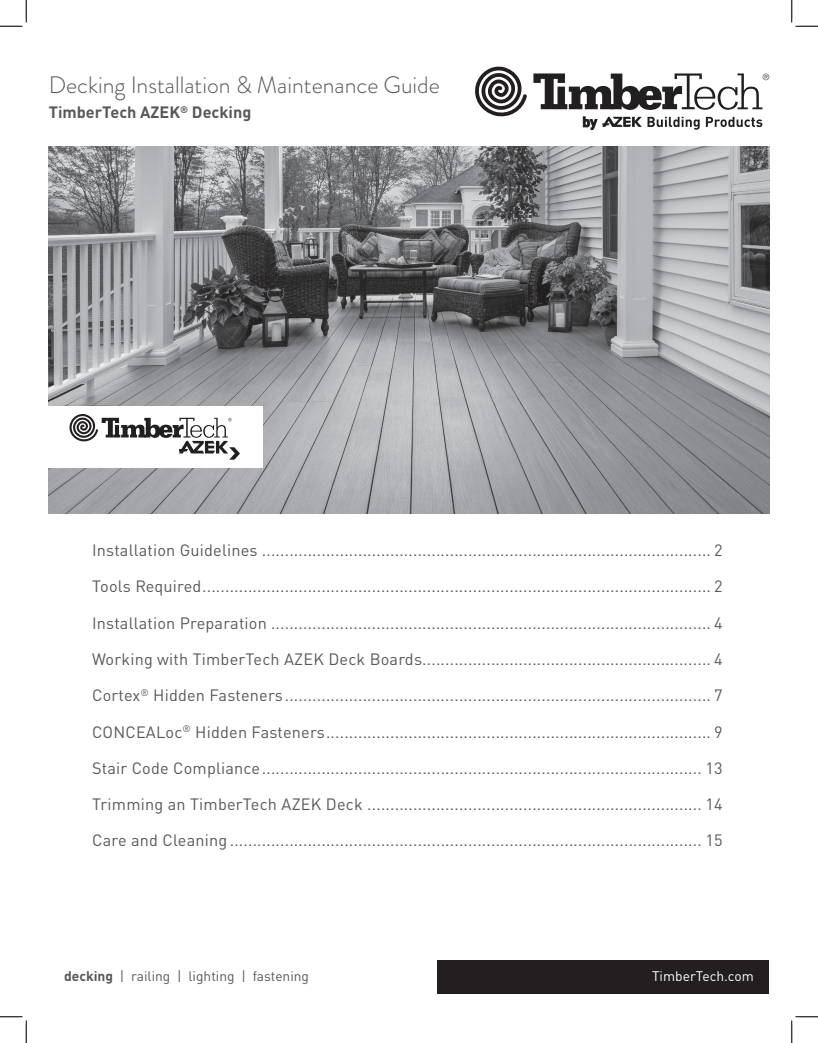
<style>
.page{position:relative;width:818px;height:1043px;background:#fff}
.page>*{position:absolute;margin:0;border:0;box-sizing:border-box;transform-origin:0 0}
.t1{font:300 23.75px "Brandon Grotesque";color:#57585a}
.t2{font:16.25px "DINOT";letter-spacing:.01em;color:#57585a}
.t3{font:700 16.25px "DINOT";color:#57585a}
.t4{font:13.75px "DINOT";color:#57585a}
.t5{font:13.75px "DINOT";color:#fff}
.s1{font-weight:700}
</style>
<div class="page">
<img style="left:49px;top:147px;width:720px;height:366px">
<div style="left:437px;top:960px;width:332px;height:34px;background:#231f20"></div>
<svg style="left:647px;top:117px;width:52px;height:13px"></svg>
<svg style="left:705px;top:117px;width:57px;height:10px"></svg>
<svg style="left:583px;top:117px;width:58px;height:13px"></svg>
<svg style="left:475px;top:66px;width:52px;height:51px"></svg>
<svg style="left:533px;top:73px;width:236px;height:37px"></svg>
<div style="left:35px;top:406px;width:227px;height:61px;background:#fff"></div>
<svg style="left:69px;top:414px;width:171px;height:45px"></svg>
<svg style="left:0;top:0;width:27px;height:27px"></svg>
<svg style="left:0;top:1016px;width:27px;height:26px"></svg>
<svg style="left:791px;top:0;width:27px;height:27px"></svg>
<svg style="left:791px;top:1016px;width:27px;height:26px"></svg>
<h1 class="t1" style="left:49px;top:69px;width:392px">Decking Installation &amp; Maintenance Guide</h1>
<p class="t3" style="left:49px;top:100px;width:204px">TimberTech AZEK<sup>®</sup> Decking</p>
<p class="t2" style="left:92px;top:538px;width:631px">Installation Guidelines .................................................................................................. 2</p>
<p class="t2" style="left:92px;top:574px;width:631px">Tools Required............................................................................................................... 2</p>
<p class="t2" style="left:92px;top:610px;width:631px">Installation Preparation ................................................................................................ 4</p>
<p class="t2" style="left:92px;top:646px;width:631px">Working with TimberTech AZEK Deck Boards............................................................... 4</p>
<p class="t2" style="left:92px;top:683px;width:632px">Cortex<sup>®</sup> Hidden Fasteners............................................................................................. 7</p>
<p class="t2" style="left:92px;top:719px;width:631px">CONCEALoc<sup>®</sup> Hidden Fasteners.................................................................................... 9</p>
<p class="t2" style="left:92px;top:755px;width:631px">Stair Code Compliance................................................................................................ 13</p>
<p class="t2" style="left:92px;top:791px;width:631px">Trimming an TimberTech AZEK Deck ......................................................................... 14</p>
<p class="t2" style="left:92px;top:828px;width:631px">Care and Cleaning ....................................................................................................... 15</p>
<p class="t4" style="left:64px;top:965px;width:246px"><span class="s1">decking</span> | railing | lighting | fastening</p>
<p class="t5" style="left:652px;top:965px;width:103px">TimberTech.com</p>
</div>
